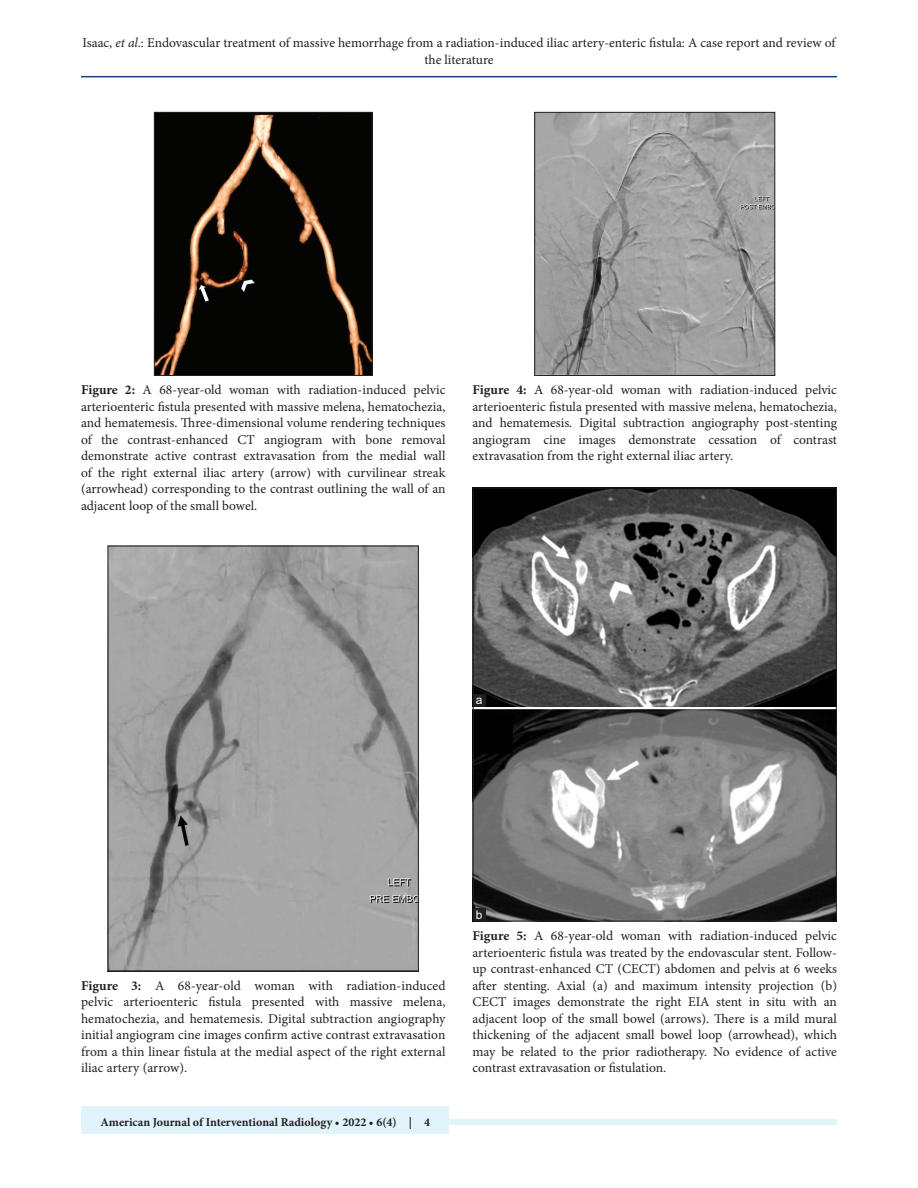
<style>
.page{position:relative;width:918px;height:1188px;background:#fff}
.page>*{position:absolute;margin:0;border:0;box-sizing:border-box;transform-origin:0 0}
.FGC{font:13.5px/16.5px "Minion Pro";color:#231f20;text-align:justify}
.t1{font:700 12px "Minion Pro";color:#231f20}
.LABEL{font:12px "Arial";color:#fff}
.s1{font-style:italic}
.s2{font-weight:700}
</style>
<div class="page">
<img style="left:110px;top:548px;width:307px;height:421px">
<div style="left:108px;top:546px;width:311px;height:425px;border:1px solid #231f20"></div>
<img style="left:156px;top:114px;width:214px;height:260px">
<div style="left:154px;top:112px;width:218px;height:264px;border:1px solid #231f20"></div>
<img style="left:537px;top:114px;width:236px;height:260px">
<div style="left:535px;top:112px;width:240px;height:264px;border:1px solid #231f20"></div>
<hr style="left:81px;top:76px;width:756px;height:1px;background:#164077">
<div style="left:81px;top:1119px;width:756px;height:6px;background:#e1f4fc"></div>
<div style="left:81px;top:1106px;width:367px;height:28px;background:#e1f4fc"></div>
<img style="left:475px;top:490px;width:360px;height:429px">
<div style="left:473px;top:908px;width:13px;height:13px;background:#231f20"></div>
<div style="left:473px;top:694px;width:13px;height:13px;background:#231f20"></div>
<p class="FGC" style="left:82px;top:35px;width:755px;text-align:center">Isaac, <span class="s1">et al</span>.: Endovascular treatment of massive hemorrhage from a radiation-induced iliac artery-enteric fistula: A case report and review of the literature</p>
<p class="FGC" style="left:81px;top:382px;width:366px"><span class="s2">Figure 2:</span> A 68-year-old woman with radiation-induced pelvic arterioenteric fistula presented with massive melena, hematochezia, and hematemesis. Three-dimensional volume rendering techniques of the contrast-enhanced CT angiogram with bone removal demonstrate active contrast extravasation from the medial wall of the right external iliac artery (arrow) with curvilinear streak (arrowhead) corresponding to the contrast outlining the wall of an adjacent loop of the small bowel.</p>
<p class="FGC" style="left:472px;top:382px;width:366px"><span class="s2">Figure 4:</span> A 68-year-old woman with radiation-induced pelvic arterioenteric fistula presented with massive melena, hematochezia, and hematemesis. Digital subtraction angiography post-stenting angiogram cine images demonstrate cessation of contrast extravasation from the right external iliac artery.</p>
<p class="LABEL" style="left:476px;top:691px;width:8px">a</p>
<p class="FGC" style="left:81px;top:977px;width:366px"><span class="s2">Figure 3:</span> A 68-year-old woman with radiation-induced pelvic arterioenteric fistula presented with massive melena, hematochezia, and hematemesis. Digital subtraction angiography initial angiogram cine images confirm active contrast extravasation from a thin linear fistula at the medial aspect of the right external iliac artery (arrow).</p>
<p class="t1" style="left:100px;top:1113px;width:331px">American Journal of Interventional Radiology • 2022 • 6(4) | 4</p>
<p class="LABEL" style="left:476px;top:907px;width:8px">b</p>
<p class="FGC" style="left:472px;top:928px;width:366px"><span class="s2">Figure 5:</span> A 68-year-old woman with radiation-induced pelvic arterioenteric fistula was treated by the endovascular stent. Follow&shy;up contrast-enhanced CT (CECT) abdomen and pelvis at 6 weeks after stenting. Axial (a) and maximum intensity projection (b)<br>CECT images demonstrate the right EIA stent in situ with an adjacent loop of the small bowel (arrows). There is a mild mural thickening of the adjacent small bowel loop (arrowhead), which may be related to the prior radiotherapy. No evidence of active contrast extravasation or fistulation.</p>
</div>
